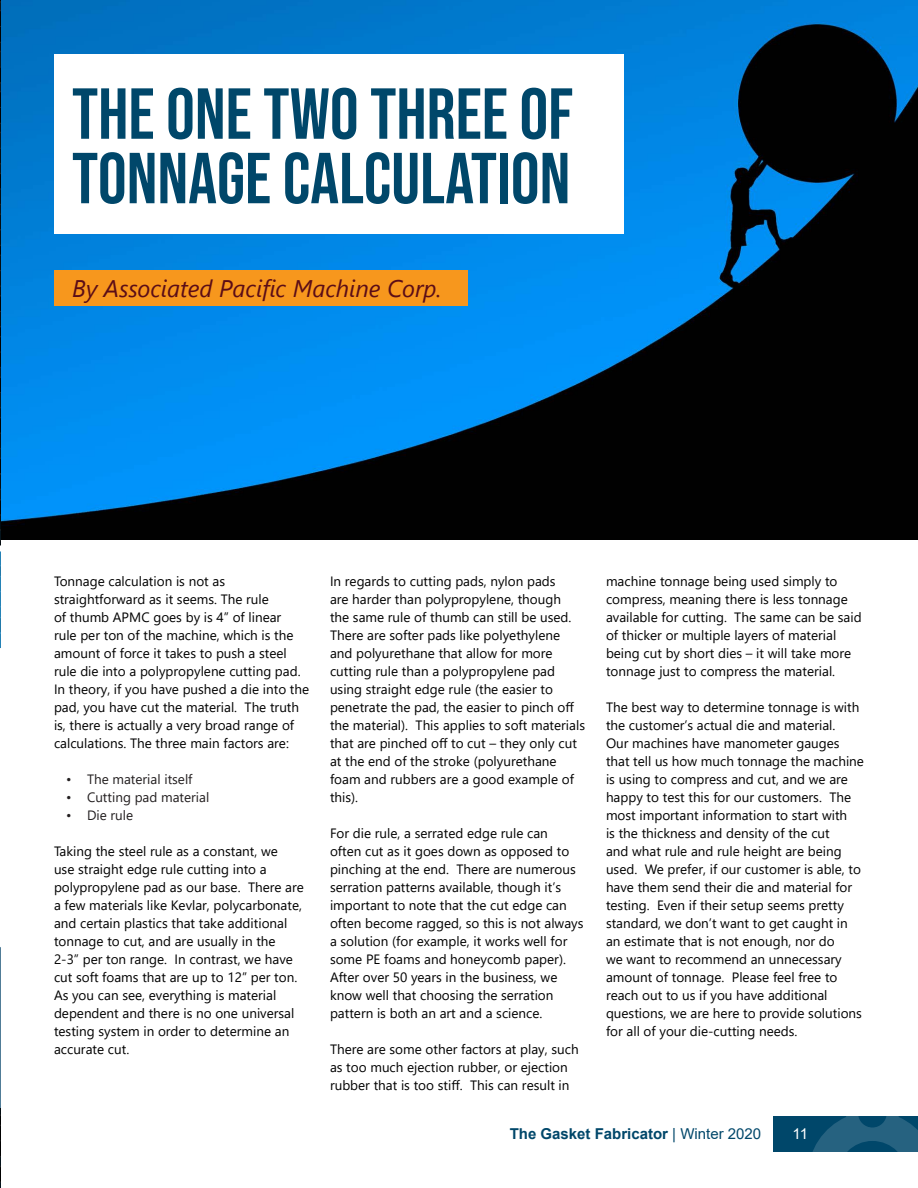
<style>
.page{position:relative;width:918px;height:1188px;background:#fff}
.page>*{position:absolute;margin:0;border:0;box-sizing:border-box;transform-origin:0 0}
.t1{font:72px/64.5px "Bebas Neue";color:#00476a}
.t2{font:italic 24px "Segoe UI";color:#5b0d17}
.t3{font:700 15px "Arial";color:#00476a}
.t4{font:15px "Arial";color:#fff}
.t5{font:13.5px/18px "Segoe UI";color:#000}
.t6{font:13.5px "Segoe UI";color:#231f20}
.s1{font-weight:400}
</style>
<div class="page">
<div style="left:773px;top:1116px;width:145px;height:36px;background:#00476a"></div>
<svg style="left:812px;top:1116px;width:106px;height:36px"></svg>
<img style="left:1px;top:0;width:917px;height:540px">
<div style="left:54px;top:54px;width:570px;height:180px;background:#fff"></div>
<div style="left:54px;top:270px;width:414px;height:36px;background:#f7971d"></div>
<img style="left:0;top:1px;width:1px;height:544px">
<svg style="left:0;top:947px;width:1px;height:161px"></svg>
<img style="left:0;top:551px;width:1px;height:97px">
<img style="left:0;top:1108px;width:1px;height:79px">
<p class="t1" style="left:72px;top:81px;width:503px">THE ONE TWO THREE OF<br>TONNAGE CALCULATION</p>
<p class="t2" style="left:72px;top:266px;width:371px">By Associated Pacific Machine Corp.</p>
<p class="t5" style="left:54px;top:571px;width:257px">Tonnage calculation is not as straightforward as it seems. The rule<br>of thumb APMC goes by is 4” of linear<br>rule per ton of the machine, which is the amount of force it takes to push a steel rule die into a polypropylene cutting pad.<br>In theory, if you have pushed a die into the pad, you have cut the material. The truth is, there is actually a very broad range of calculations. The three main factors are:</p>
<p class="t6" style="left:66px;top:766px;width:128px">• The material itself</p>
<p class="t6" style="left:66px;top:784px;width:145px">• Cutting pad material</p>
<p class="t6" style="left:66px;top:802px;width:69px">• Die rule</p>
<p class="t5" style="left:54px;top:841px;width:251px">Taking the steel rule as a constant, we<br>use straight edge rule cutting into a polypropylene pad as our base. There are a few materials like Kevlar, polycarbonate, and certain plastics that take additional tonnage to cut, and are usually in the 2-3” per ton range. In contrast, we have cut soft foams that are up to 12” per ton.<br>As you can see, everything is material dependent and there is no one universal testing system in order to determine an accurate cut.</p>
<p class="t5" style="left:330px;top:571px;width:257px">In regards to cutting pads, nylon pads<br>are harder than polypropylene, though<br>the same rule of thumb can still be used.<br>There are softer pads like polyethylene and polyurethane that allow for more cutting rule than a polypropylene pad using straight edge rule (the easier to penetrate the pad, the easier to pinch off the material). This applies to soft materials that are pinched off to cut – they only cut at the end of the stroke (polyurethane foam and rubbers are a good example of this).</p>
<p class="t5" style="left:330px;top:823px;width:255px">For die rule, a serrated edge rule can<br>often cut as it goes down as opposed to pinching at the end. There are numerous serration patterns available, though it’s important to note that the cut edge can often become ragged, so this is not always a solution (for example, it works well for some PE foams and honeycomb paper).<br>After over 50 years in the business, we know well that choosing the serration pattern is both an art and a science.</p>
<p class="t5" style="left:330px;top:1039px;width:250px">There are some other factors at play, such as too much ejection rubber, or ejection rubber that is too stiff. This can result in</p>
<p class="t5" style="left:606px;top:571px;width:257px">machine tonnage being used simply to compress, meaning there is less tonnage available for cutting. The same can be said of thicker or multiple layers of material being cut by short dies – it will take more tonnage just to compress the material.</p>
<p class="t5" style="left:606px;top:697px;width:260px">The best way to determine tonnage is with the customer’s actual die and material.<br>Our machines have manometer gauges that tell us how much tonnage the machine is using to compress and cut, and we are happy to test this for our customers. The most important information to start with<br>is the thickness and density of the cut<br>and what rule and rule height are being used. We prefer, if our customer is able, to have them send their die and material for testing. Even if their setup seems pretty standard, we don’t want to get caught in an estimate that is not enough, nor do<br>we want to recommend an unnecessary amount of tonnage. Please feel free to reach out to us if you have additional questions, we are here to provide solutions for all of your die-cutting needs.</p>
<p class="t3" style="left:510px;top:1124px;width:253px">The Gasket Fabricator <span class="s1">| Winter 2020</span></p>
<p class="t4" style="left:792px;top:1124px;width:17px">11</p>
</div>
